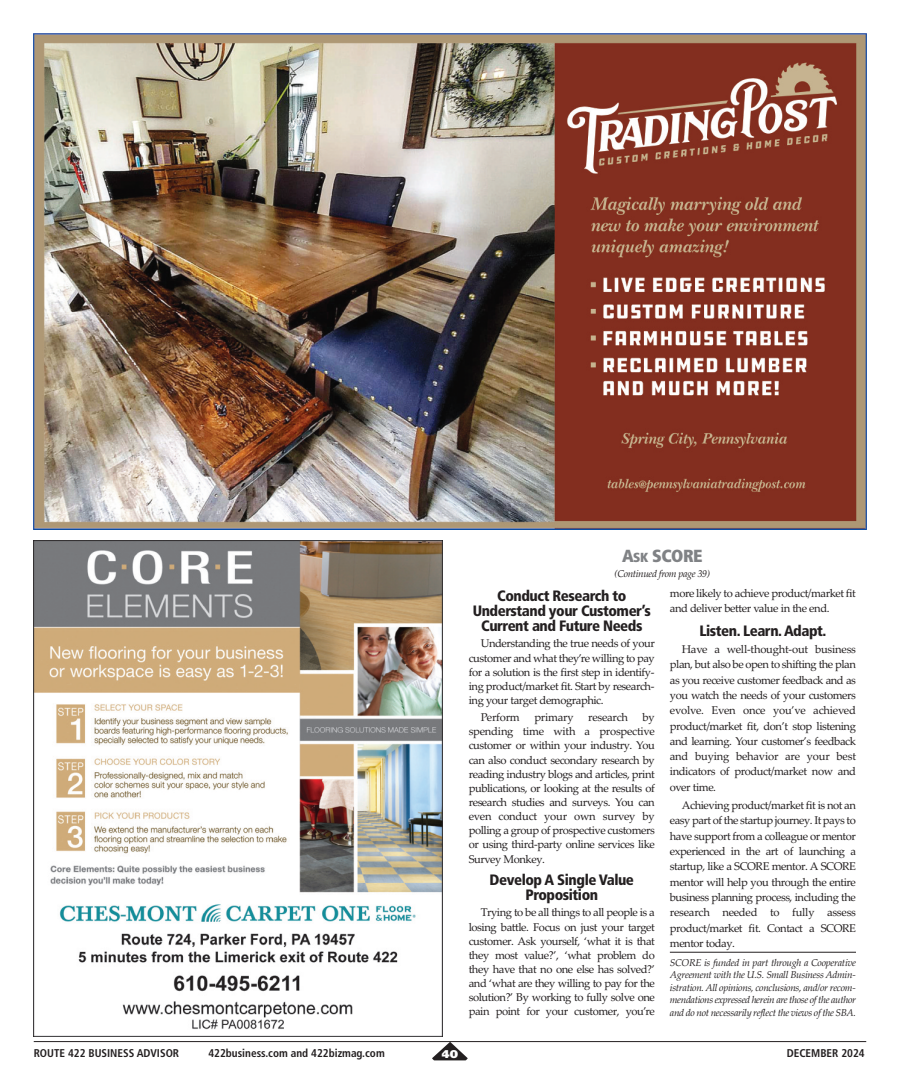
<style>
.page{position:relative;width:900px;height:1092px;background:#fff}
.page>*{position:absolute;margin:0;border:0;box-sizing:border-box;transform-origin:0 0}
.t1{font:900 condensed 17.5px "Frutiger";letter-spacing:-.03em;color:#808285}
.t2{font:900 condensed 15px/15.1px "Frutiger";letter-spacing:-.03em;color:#231f20;text-align:center}
.t3{font:11.25px/14.1px "Palatino Linotype";letter-spacing:-.04em;color:#231f20;text-align:justify}
.t4{font:700 condensed 11.25px "Frutiger";color:#231f20}
.t5{font:11.25px "Palatino Linotype";letter-spacing:-.02em;color:#231f20}
.t6{font:900 11.25px "Frutiger";color:#fff}
.t7{font:italic 10px/12.5px "Palatino Linotype";letter-spacing:-.03em;color:#231f20;text-align:justify}
.s1{font-size:13.12px}
</style>
<div class="page">
<img style="left:34px;top:541px;width:408px;height:495px">
<hr style="left:34px;top:1041px;width:832px;height:1px;background:#231f20">
<svg style="left:432px;top:1041px;width:36px;height:19px"></svg>
<hr style="left:670px;top:951px;width:186px;height:1px;background:#231f20">
<img style="left:34px;top:34px;width:832px;height:495px">
<h1 class="t1" style="left:622px;top:548px;width:82px">A<span class="s1">SK</span> SCORE</h1>
<p class="t7" style="left:615px;top:567px;width:97px">(Continued from page 39)</p>
<h2 class="t2" style="left:473px;top:589px;width:180px">Conduct Research to<br>Understand your Customer’s<br>Current and Future Needs</h2>
<p class="t3" style="left:469px;top:636px;width:188px;text-indent:12px">Understanding the true needs of your customer and what they’re willing to pay for a solution is the first step in identify&shy;ing product/market fit. Start by research&shy;ing your target demographic.</p>
<p class="t5" style="left:481px;top:710px;width:41px">Perform</p>
<p class="t5" style="left:534px;top:710px;width:41px">primary</p>
<p class="t5" style="left:588px;top:710px;width:42px">research</p>
<p class="t3" style="left:670px;top:585px;width:188px;line-height:15.2px">more likely to achieve product/market fit and deliver better value in the end.</p>
<h2 class="t2" style="left:699px;top:624px;width:129px">Listen. Learn.Adapt.</h2>
<p class="t3" style="left:670px;top:641px;width:188px;line-height:15.2px;text-indent:12px">Have a well-thought-out business plan, but also be open to shifting the plan as you receive customer feedback and as you watch the needs of your customers evolve. Even once you’ve achieved product/market fit, don’t stop listening and learning. Your customer’s feedback and buying behavior are your best indicators of product/market now and over time.</p>
<p class="t3" style="left:670px;top:797px;width:188px;line-height:15.2px;text-indent:12px">Achieving product/market fit is not an easy part of the startup journey. It pays to have support from a colleague or mentor experienced in the art of launching a startup, like a SCORE mentor. A SCORE mentor will help you through the entire business planning process, including the research needed to fully assess product/market fit. Contact a SCORE mentor today.</p>
<p class="t7" style="left:670px;top:955px;width:188px">SCORE is funded in part through a Cooperative Agreement with the U.S. Small Business Admin&shy;istration. All opinions, conclusions, and/or recom&shy;mendations expressed herein are those of the author and do not necessarily reflect the views of the SBA.</p>
<p class="t3" style="left:469px;top:710px;width:188px;text-indent:174px">by spending time with a prospective customer or within your industry. You can also conduct secondary research by reading industry blogs and articles, print publications, or looking at the results of research studies and surveys. You can even conduct your own survey by polling a group of prospective customers or using third-party online services like Survey Monkey.</p>
<h2 class="t2" style="left:490px;top:873px;width:146px">Develop A Single Value<br>Proposition</h2>
<p class="t3" style="left:469px;top:905px;width:188px;text-indent:12px">Trying to be all things to all people is a losing battle. Focus on just your target customer. Ask yourself, ‘what it is that they most value?’, ‘what problem do they have that no one else has solved?’ and ‘what are they willing to pay for the solution?’ By working to fully solve one pain point for your customer, you’re</p>
<p class="t4" style="left:34px;top:1048px;width:147px">ROUTE 422 BUSINESS ADVISOR</p>
<p class="t4" style="left:208px;top:1048px;width:178px">422business.com and 422bizmag.com</p>
<p class="t6" style="left:442px;top:1049px;width:18px">40</p>
<p class="t4" style="left:787px;top:1048px;width:80px">DECEMBER 2024</p>
</div>
